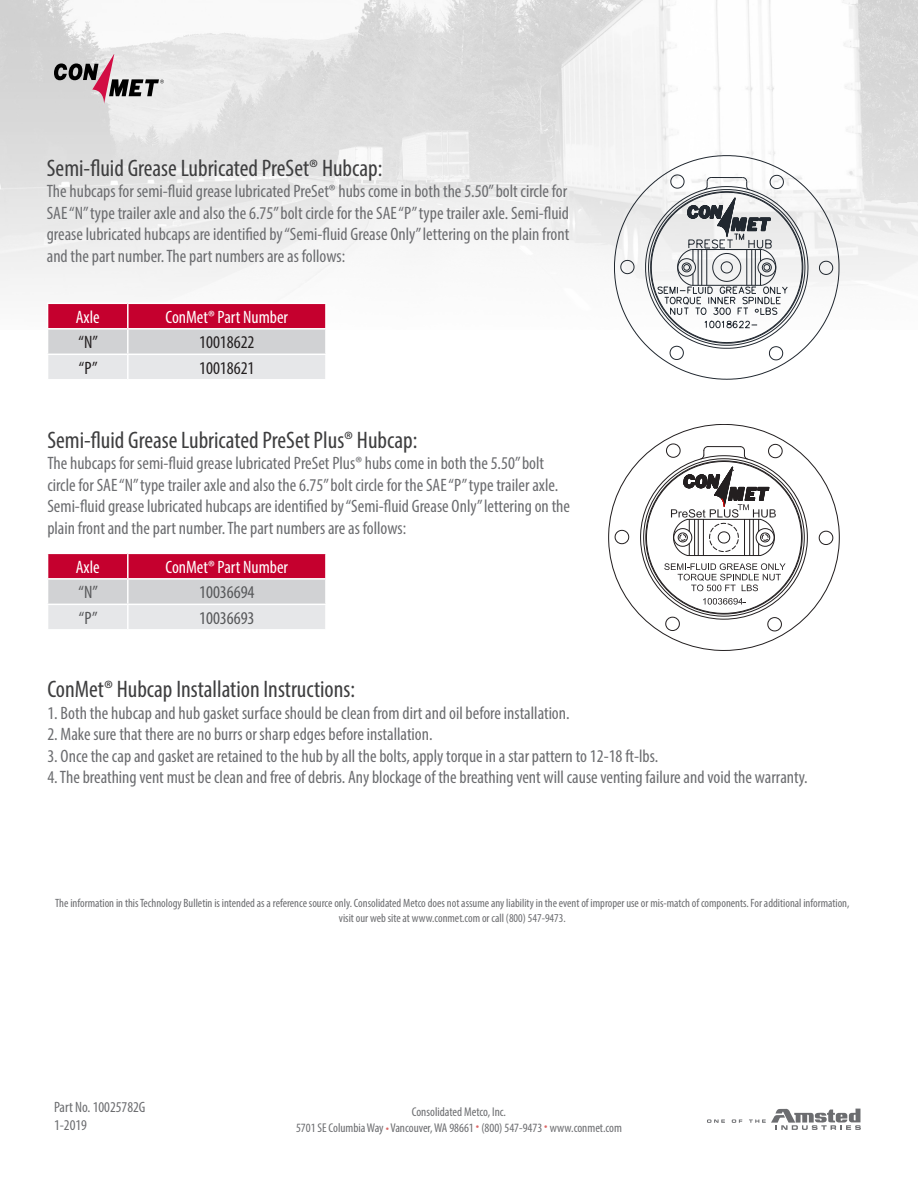
<style>
.page{position:relative;width:918px;height:1188px;background:#fff}
.page>*{position:absolute;margin:0;border:0;box-sizing:border-box;transform-origin:0 0}
.t1{font:condensed 24px "Myriad Pro";color:#3e3e3f}
.t2{font:condensed 18px/21.6px "Myriad Pro";color:#6c6d70}
.t3{font:condensed 18px "Myriad Pro";color:#fff}
.t4{font:condensed 18px "Myriad Pro";color:#57585a}
.t5{font:condensed 18px "Myriad Pro";color:#231f20}
.t6{font:condensed 15px "Myriad Pro";color:#6c6d70}
.t7{font:condensed 12.75px "Myriad Pro";color:#6c6d70}
.t8{font:condensed 12px/14.4px "Myriad Pro";color:#6c6d70;text-align:center}
.s1{color:#dc6766}
.s2{font-size:13.05px;color:#dc6766}
</style>
<div class="page">
<img style="left:0;top:0;width:918px;height:291px">
<svg style="left:707px;top:1119px;width:18px;height:4px"></svg>
<svg style="left:732px;top:1119px;width:10px;height:4px"></svg>
<svg style="left:749px;top:1109px;width:112px;height:21px"></svg>
<svg style="left:54px;top:54px;width:110px;height:50px;background:#b8adb0"></svg>
<svg style="left:608px;top:424px;width:232px;height:227px"></svg>
<svg style="left:819px;top:531px;width:14px;height:14px"></svg>
<svg style="left:615px;top:530px;width:14px;height:14px"></svg>
<svg style="left:640px;top:444px;width:168px;height:187px"></svg>
<svg style="left:48px;top:553px;width:278px;height:76px;background:#d698a8"></svg>
<hr style="left:128px;top:604px;width:199px;height:1px;background:#fff">
<hr style="left:127px;top:605px;width:2px;height:24px;background:#fff">
<hr style="left:325px;top:605px;width:2px;height:24px;background:#fff">
<svg style="left:48px;top:303px;width:278px;height:76px;background:#d698a8"></svg>
<hr style="left:128px;top:354px;width:199px;height:1px;background:#fff">
<hr style="left:127px;top:355px;width:2px;height:24px;background:#fff">
<hr style="left:325px;top:355px;width:2px;height:24px;background:#fff">
<svg style="left:614px;top:155px;width:225px;height:225px"></svg>
<svg style="left:819px;top:261px;width:14px;height:14px"></svg>
<svg style="left:620px;top:260px;width:15px;height:14px"></svg>
<svg style="left:645px;top:174px;width:163px;height:186px"></svg>
<p class="t1" style="left:47px;top:153px;width:337px">Semi-fluid Grease Lubricated PreSet® Hubcap:</p>
<p class="t2" style="left:47px;top:180px;width:524px;text-align:justify">The hubcaps for semi-fluid grease lubricated PreSet® hubs come in both the 5.50” bolt circle for SAE “N” type trailer axle and also the 6.75” bolt circle for the SAE “P” type trailer axle. Semi-fluid grease lubricated hubcaps are identified by “Semi-fluid Grease Only” lettering on the plain front and the part number. The part numbers are as follows:</p>
<p class="t3" style="left:76px;top:306px;width:25px">Axle</p>
<p class="t3" style="left:166px;top:306px;width:124px">ConMet® Part Number</p>
<p class="t5" style="left:79px;top:331px;width:21px">“N”</p>
<p class="t5" style="left:199px;top:331px;width:57px">10018622</p>
<p class="t5" style="left:79px;top:357px;width:20px">“P”</p>
<p class="t5" style="left:199px;top:357px;width:57px">10018621</p>
<p class="t1" style="left:47px;top:425px;width:372px">Semi-fluid Grease Lubricated PreSet Plus® Hubcap:</p>
<p class="t2" style="left:47px;top:452px;width:524px">The hubcaps for semi-fluid grease lubricated PreSet Plus® hubs come in both the 5.50” bolt circle for SAE “N” type trailer axle and also the 6.75” bolt circle for the SAE “P” type trailer axle.<br>Semi-fluid grease lubricated hubcaps are identified by “Semi-fluid Grease Only” lettering on the plain front and the part number. The part numbers are as follows:</p>
<p class="t3" style="left:76px;top:556px;width:25px">Axle</p>
<p class="t3" style="left:166px;top:556px;width:124px">ConMet® Part Number</p>
<p class="t4" style="left:79px;top:582px;width:21px">“N”</p>
<p class="t4" style="left:199px;top:582px;width:57px">10036694</p>
<p class="t4" style="left:79px;top:607px;width:20px">“P”</p>
<p class="t4" style="left:199px;top:607px;width:57px">10036693</p>
<p class="t1" style="left:47px;top:674px;width:309px">ConMet® Hubcap Installation Instructions:</p>
<p class="t2" style="left:47px;top:702px;width:524px">1. Both the hubcap and hub gasket surface should be clean from dirt and oil before installation.</p>
<p class="t2" style="left:47px;top:723px;width:387px">2. Make sure that there are no burrs or sharp edges before installation.</p>
<p class="t2" style="left:47px;top:745px;width:612px">3. Once the cap and gasket are retained to the hub by all the bolts, apply torque in a star pattern to 12-18 ft-lbs.</p>
<p class="t2" style="left:47px;top:766px;width:762px">4. The breathing vent must be clean and free of debris. Any blockage of the breathing vent will cause venting failure and void the warranty.</p>
<p class="t8" style="left:55px;top:896px;width:796px">The information in this Technology Bulletin is intended as a reference source only. Consolidated Metco does not assume any liability in the event of improper use or mis-match of components. For additional information, visit our web site at www.conmet.com or call (800) 547-9473.</p>
<p class="t6" style="left:54px;top:1098px;width:93px">Part No. 10025782G</p>
<p class="t6" style="left:54px;top:1116px;width:35px">1-2019</p>
<p class="t7" style="left:412px;top:1104px;width:96px">Consolidated Metco, Inc.</p>
<p class="t7" style="left:296px;top:1120px;width:327px">5701 SE Columbia Way <span class="s1">•</span> Vancouver, WA 98661 <span class="s2">•</span> (800) 547-9473 <span class="s2">•</span> www.conmet.com</p>
</div>
